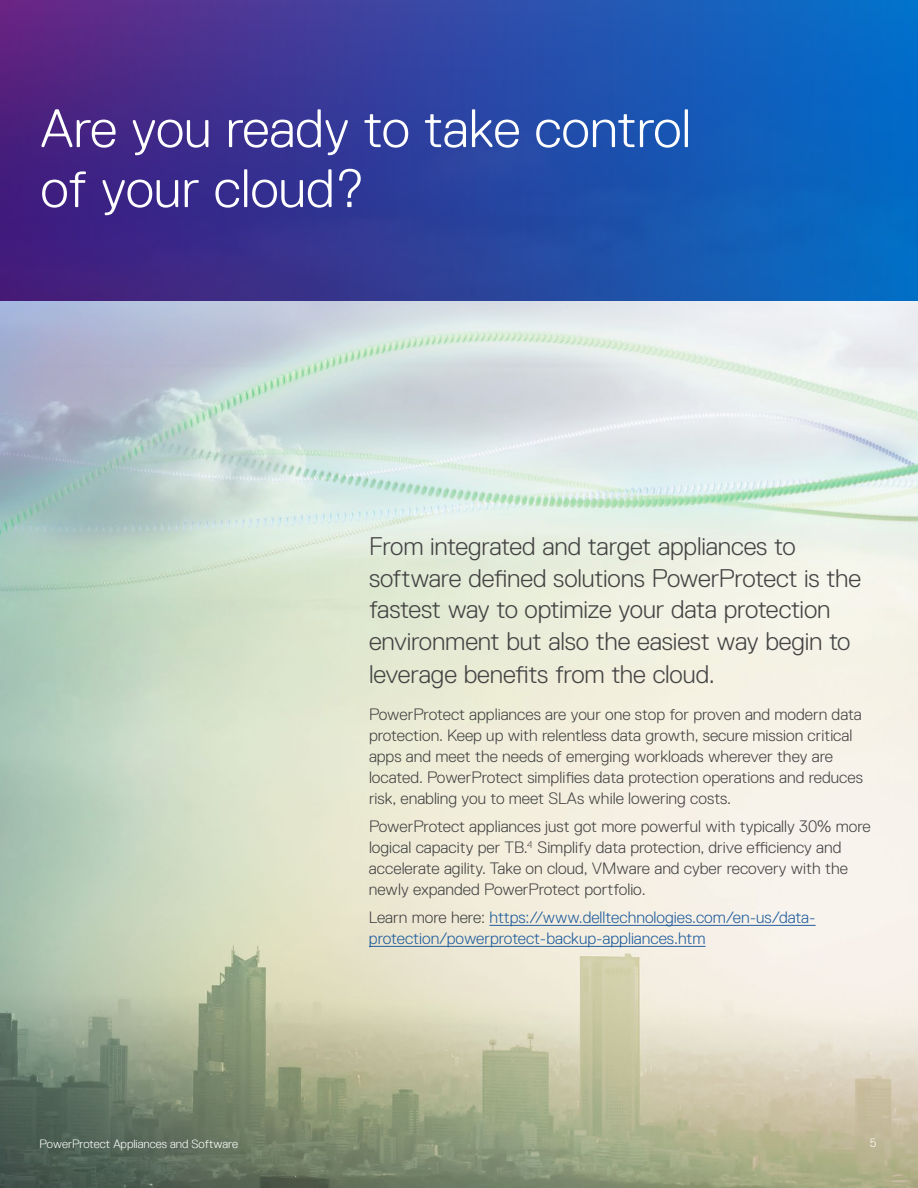
<style>
.page{position:relative;width:918px;height:1188px;background:#fff}
.page>*{position:absolute;margin:0;border:0;box-sizing:border-box;transform-origin:0 0}
.t1{font:300 54px/60px "Replica Pro";color:#fff}
.t2{font:300 25.5px/31.8px "Replica Pro";letter-spacing:-.01em;color:#444}
.t3{font:300 16.5px/21px "Replica Pro";color:#444}
.t4{font:300 16.5px/21px "Replica Pro";color:#215e9e}
.t5{font:300 12px "Replica Pro TT";color:#fff}
.t6{font:300 12px "Replica Pro";color:#fff}
.s1{color:#444}
</style>
<div class="page">
<img style="left:0;top:300px;width:918px;height:888px">
<svg style="left:0;top:0;width:918px;height:300px;background:#2b439f"></svg>
<hr style="left:489px;top:925px;width:327px;height:1px;background:#215e9e">
<hr style="left:369px;top:946px;width:337px;height:1px;background:#215e9e">
<h1 class="t1" style="left:40px;top:99px;width:652px">Are you ready to take control of your cloud?</h1>
<h2 class="t2" style="left:369px;top:531px;width:494px">From integrated and target appliances to software defined solutions PowerProtect is the fastest way to optimize your data protection environment but also the easiest way begin to leverage benefits from the cloud.</h2>
<p class="t3" style="left:369px;top:704px;width:496px">PowerProtect appliances are your one stop for proven and modern data protection. Keep up with relentless data growth, secure mission critical apps and meet the needs of emerging workloads wherever they are located. PowerProtect simplifies data protection operations and reduces risk, enabling you to meet SLAs while lowering costs.</p>
<p class="t3" style="left:369px;top:816px;width:503px">PowerProtect appliances just got more powerful with typically 30% more logical capacity per TB.<sup>4</sup> Simplify data protection, drive efficiency and accelerate agility. Take on cloud, VMware and cyber recovery with the newly expanded PowerProtect portfolio.</p>
<p class="t4" style="left:369px;top:907px;width:448px"><span class="s1">Learn more here:</span> https://www.delltechnologies.com/en-us/data&shy;protection/powerprotect-backup-appliances.htm</p>
<p class="t5" style="left:40px;top:1137px;width:200px">PowerProtect Appliances and Software</p>
<p class="t6" style="left:870px;top:1136px;width:8px">5</p>
</div>
